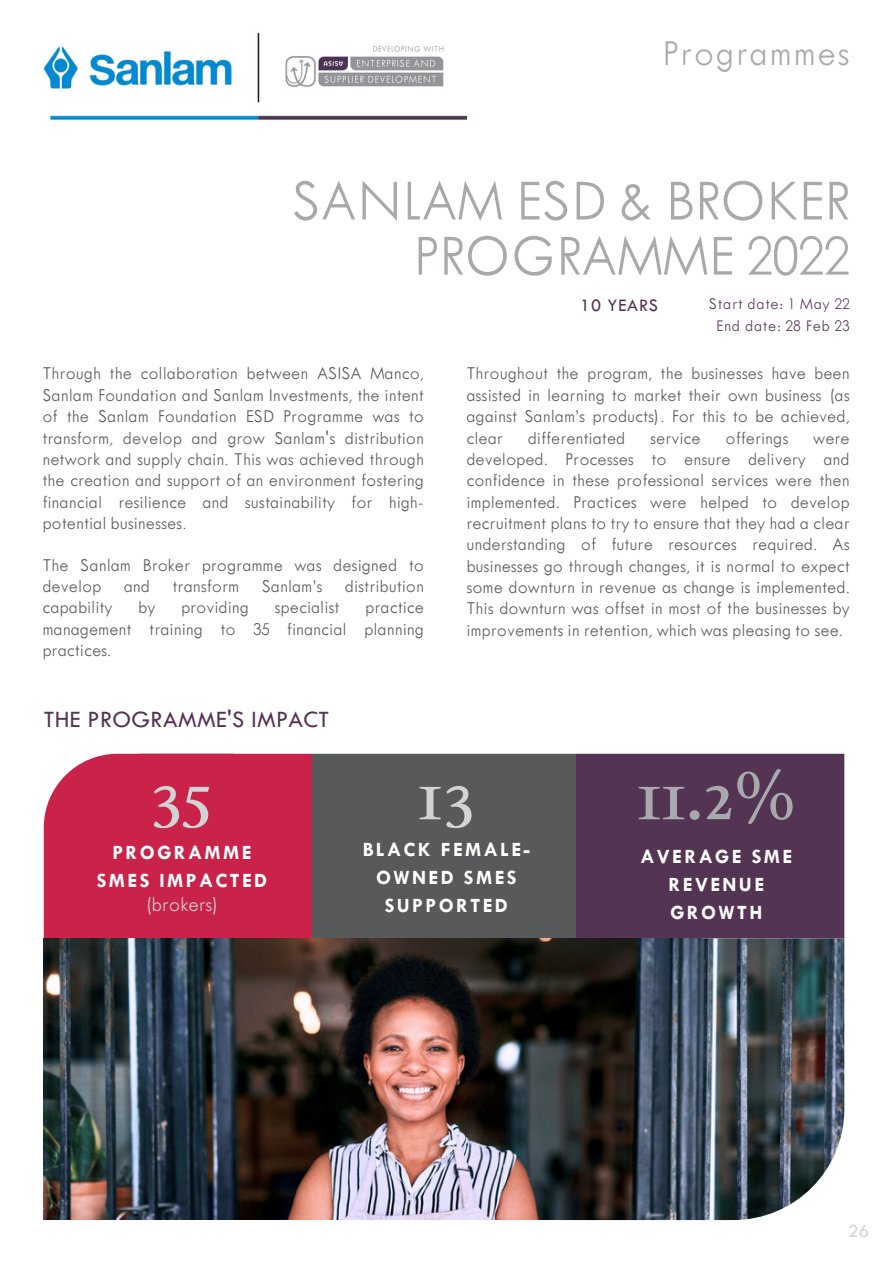
<style>
.page{position:relative;width:893px;height:1264px;background:#fff}
.page>*{position:absolute;margin:0;border:0;box-sizing:border-box;transform-origin:0 0}
.t1{font:73.5px "Radley";color:#a7a9ac}
.t2{font:73.5px "Radley";color:#d1d3d4}
.t3{font:300 60px/55.1px "Tw Cen MT Std";color:#a7a9ac;text-align:right}
.t4{font:300 37.8px "Tw Cen MT Std";letter-spacing:.04em;color:#a7a9ac}
.t5{font:24.3px "Tw Cen";letter-spacing:.01em;color:#543453}
.t6{font:300 21.3px "Tw Cen MT Std";color:#d1d3d4}
.t7{font:700 20.4px/28px "Tw Cen";letter-spacing:.115em;color:#fff;text-align:center}
.t8{font:300 18.75px/21.3px "Tw Cen MT Std";color:#58595b;text-align:justify}
.t9{font:18.75px "Tw Cen";color:#d1d3d4}
.t10{font:18.3px "Tw Cen MT Std";letter-spacing:.04em;color:#543453}
.t11{font:300 16.8px "Tw Cen MT Std";letter-spacing:.04em;color:#543453}
</style>
<div class="page">
<svg style="left:44px;top:753px;width:95px;height:185px;background:#cc3256"></svg>
<div style="left:140px;top:754px;width:171px;height:183px;background:#c9234a"></div>
<div style="left:311px;top:754px;width:266px;height:183px;background:#58595b"></div>
<div style="left:576px;top:754px;width:267px;height:183px;background:#543453"></div>
<hr style="left:139px;top:756px;width:2px;height:180px;background:#c9234a">
<hr style="left:310px;top:756px;width:2px;height:180px;background:#c9234a">
<hr style="left:139px;top:753px;width:173px;height:3px;background:#c9234a">
<hr style="left:139px;top:936px;width:173px;height:2px;background:#c9234a">
<hr style="left:842px;top:756px;width:2px;height:180px;background:#543453">
<hr style="left:576px;top:753px;width:268px;height:3px;background:#543453">
<hr style="left:576px;top:936px;width:268px;height:2px;background:#543453">
<hr style="left:312px;top:753px;width:264px;height:3px;background:#58595b">
<hr style="left:312px;top:936px;width:264px;height:2px;background:#58595b">
<img style="left:43px;top:32px;width:423px;height:89px">
<img style="left:44px;top:938px;width:514px;height:281px">
<img style="left:558px;top:938px;width:286px;height:281px">
<p class="t4" style="left:662px;top:40px;width:189px">Programmes</p>
<p class="t3" style="left:291px;top:178px;width:559px">SANLAM ESD &amp; BROKER<br>PROGRAMME 2022</p>
<p class="t8" style="left:42px;top:364px;width:383px">Through the collaboration between ASISA Manco, Sanlam Foundation and Sanlam Investments, the intent of the Sanlam Foundation ESD Programme was to transform, develop and grow Sanlam's distribution network and supply chain. This was achieved through the creation and support of an environment fostering financial resilience and sustainability for high&shy;potential businesses.</p>
<p class="t8" style="left:42px;top:555px;width:383px">The Sanlam Broker programme was designed to develop and transform Sanlam’s distribution capability</p>
<p class="t8" style="left:138px;top:598px;width:19px">by</p>
<p class="t8" style="left:181px;top:598px;width:69px">providing</p>
<p class="t8" style="left:274px;top:598px;width:66px">specialist</p>
<p class="t8" style="left:42px;top:598px;width:383px;text-indent:323px">practice management training to 35 financial planning practices.</p>
<p class="t5" style="left:44px;top:706px;width:287px">THE PROGRAMME'S IMPACT</p>
<p class="t10" style="left:580px;top:299px;width:79px">10 YEARS</p>
<p class="t11" style="left:709px;top:298px;width:142px">Start date: 1 May 22</p>
<p class="t11" style="left:716px;top:320px;width:135px">End date: 28 Feb 23</p>
<p class="t8" style="left:466px;top:364px;width:385px">Throughout the program, the businesses have been assisted in learning to market their own business (as against Sanlam’s products). For this to be achieved, clear</p>
<p class="t8" style="left:527px;top:428px;width:99px">differentiated</p>
<p class="t8" style="left:650px;top:428px;width:52px">service</p>
<p class="t8" style="left:725px;top:428px;width:64px">offerings</p>
<p class="t8" style="left:466px;top:428px;width:385px;text-indent:347px">were developed. Processes to ensure delivery and confidence in these professional services were then implemented. Practices were helped to develop recruitment plans to try to ensure that they had a clear understanding of future resources required. As businesses go through changes, it is normal to expect some downturn in revenue as change is implemented.<br>This downturn was offset in most of the businesses by improvements in retention, which was pleasing to see.</p>
<p class="t2" style="left:150px;top:748px;width:66px">35</p>
<p class="t7" style="left:97px;top:838px;width:172px">PROGRAMME<br>SMES IMPACTED</p>
<p class="t6" style="left:145px;top:897px;width:76px">(brokers)</p>
<p class="t2" style="left:417px;top:748px;width:61px">13</p>
<p class="t7" style="left:362px;top:835px;width:169px">BLACK FEMALE-<br>OWNED SMES<br>SUPPORTED</p>
<p class="t1" style="left:635px;top:748px;width:162px">11.2%</p>
<p class="t7" style="left:640px;top:842px;width:153px">AVERAGE SME<br>REVENUE<br>GROWTH</p>
<p class="t9" style="left:848px;top:1220px;width:22px">26</p>
</div>
